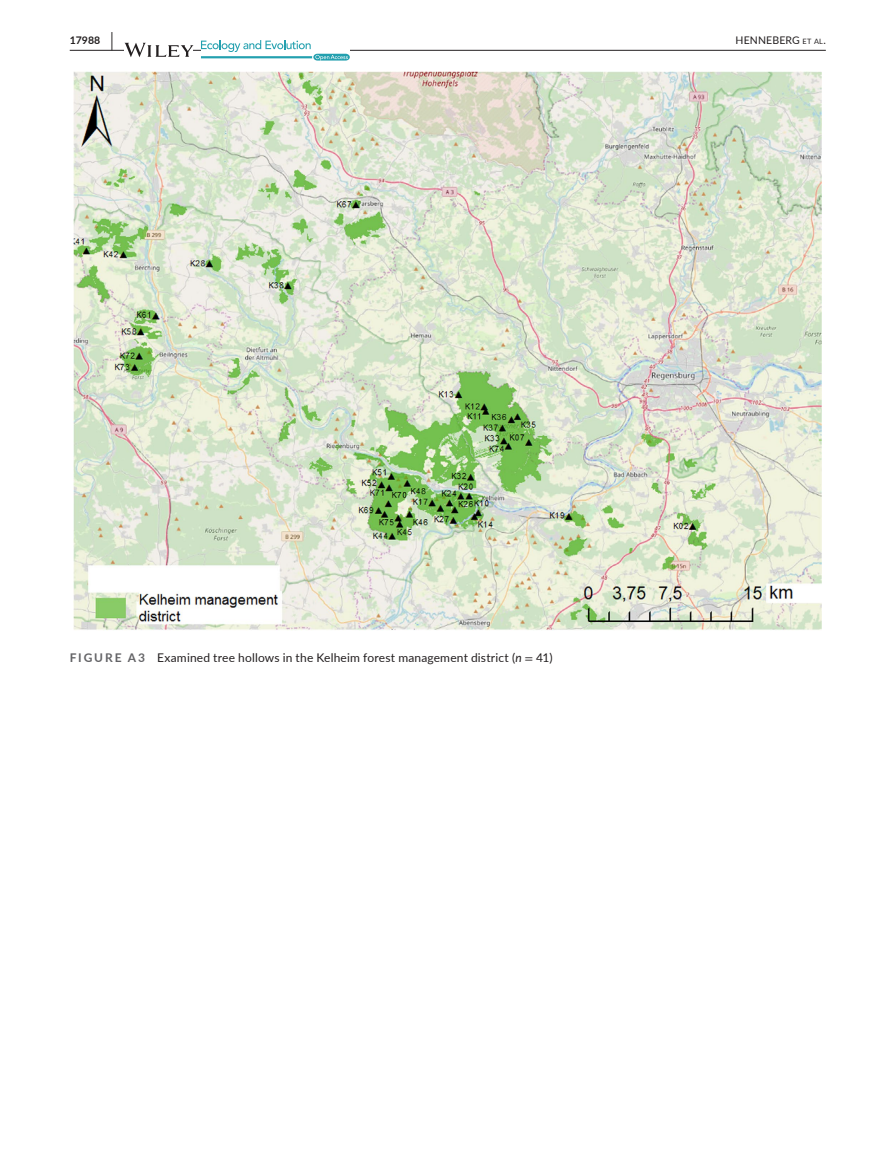
<style>
.page{position:relative;width:893px;height:1174px;background:#fff}
.page>*{position:absolute;margin:0;border:0;box-sizing:border-box;transform-origin:0 0}
.t1{font:12px "Lato";letter-spacing:.015em;color:#231f20}
.t2{font:10.5px "Lato";letter-spacing:.01em;color:#231f20}
.t3{font:700 10.5px "Lato";color:#231f20}
.s1{font-size:19.5px}
.s2{font-size:7.35px}
.s3{font-weight:700;color:#636366}
.s4{font-style:italic}
.s5{font-family:"STIX"}
</style>
<div class="page">
<hr style="left:70px;top:50px;width:756px;height:1px;background:#231f20">
<svg style="left:125px;top:43px;width:68px;height:14px"></svg>
<svg style="left:201px;top:40px;width:149px;height:21px"></svg>
<img style="left:74px;top:72px;width:748px;height:558px">
<p class="t3" style="left:70px;top:33px;width:45px">17988 <span class="s1">|</span></p>
<p class="t2" style="left:736px;top:33px;width:92px">HENNEBERG <span class="s2">et al</span>.</p>
<p class="t1" style="left:70px;top:649px;width:484px"><span class="s3">FIGURE A3</span> Examined tree hollows in the Kelheim forest management district (<span class="s4">n</span> <span class="s5">=</span> 41)</p>
</div>
